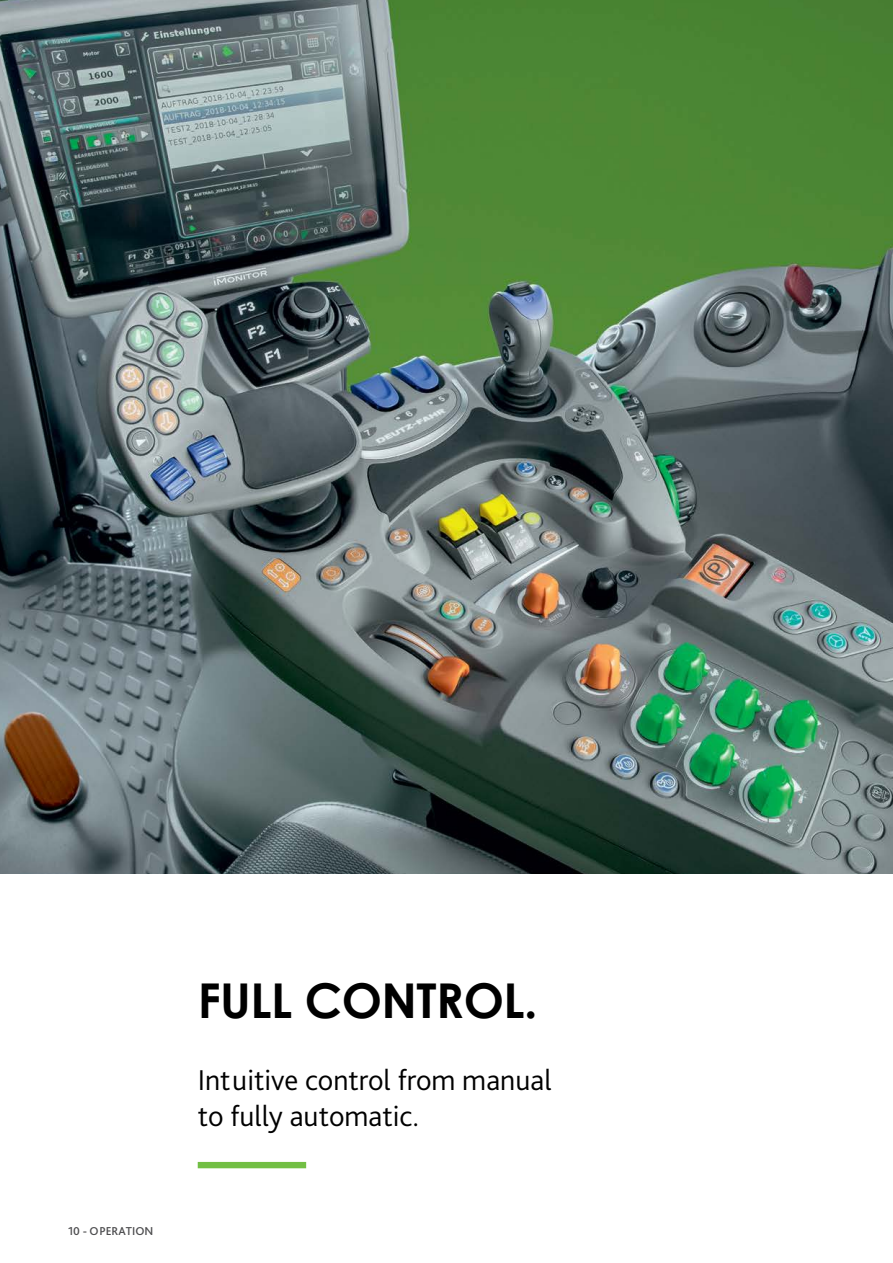
<style>
.page{position:relative;width:893px;height:1263px;background:#fff}
.page>*{position:absolute;margin:0;border:0;box-sizing:border-box;transform-origin:0 0}
.t1{font:700 48px "Century Gothic";letter-spacing:-.01em;color:#000}
.t2{font:300 30px/36px "Bliss Pro";color:#000}
.t3{font:500 12px "Bliss Pro";color:#4d4d4f}
</style>
<div class="page">
<img style="left:0;top:0;width:893px;height:874px">
<div style="left:198px;top:1162px;width:108px;height:6px;background:#72bf44"></div>
<p class="t3" style="left:68px;top:1223px;width:87px">10 - OPERATION</p>
<h1 class="t1" style="left:198px;top:970px;width:341px">FULL CONTROL.</h1>
<p class="t2" style="left:198px;top:1061px;width:355px">Intuitive control from manual to fully automatic.</p>
</div>
